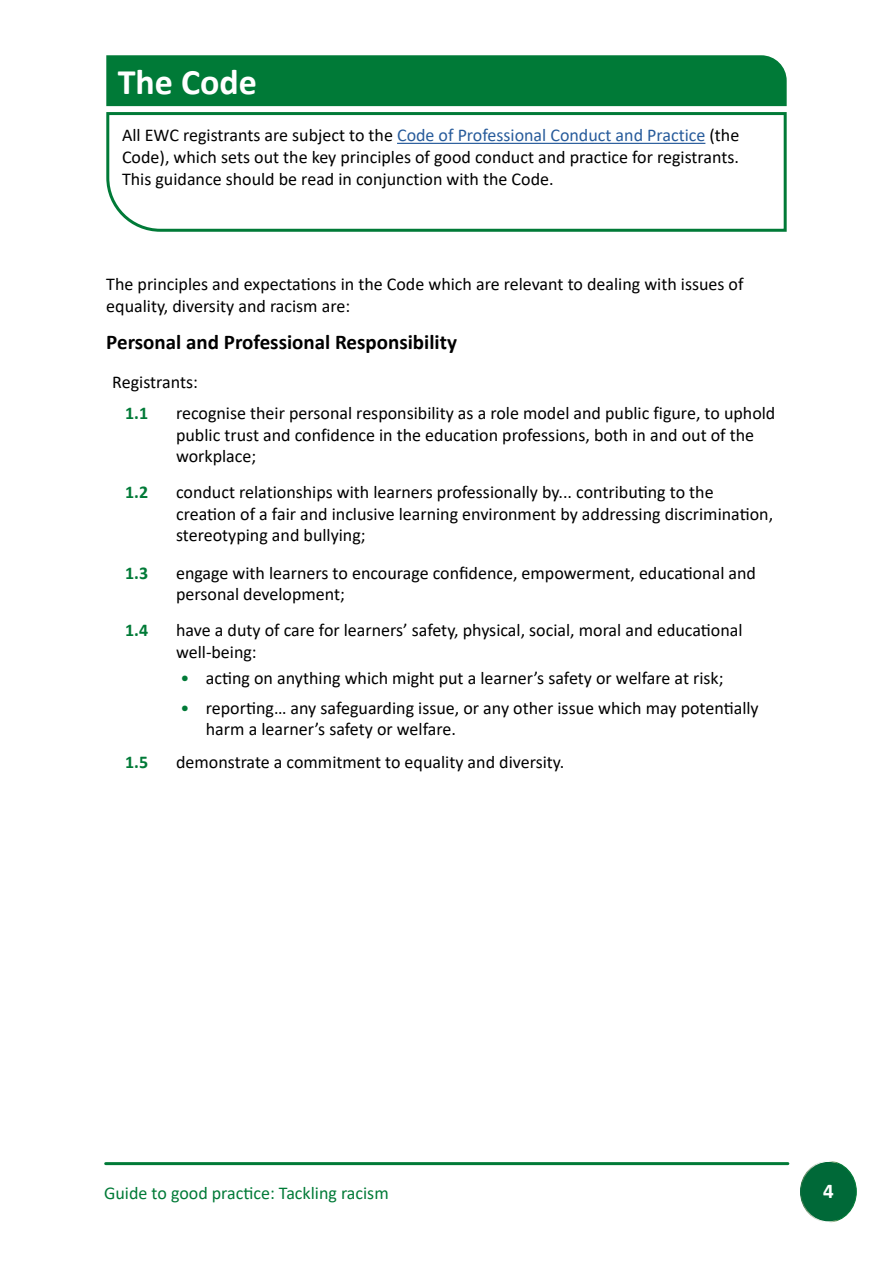
<style>
.page{position:relative;width:893px;height:1263px;background:#fff}
.page>*{position:absolute;margin:0;border:0;box-sizing:border-box;transform-origin:0 0}
.Heading_2{font:700 36px "Calibri";color:#fff}
.Paragraph_1{font:700 21px "Calibri";color:#000}
.t1{font:700 21px "Calibri";color:#fff}
.Paragraph_1-2{font:18px/21.6px "Calibri";color:#000}
.t2{font:18px "Calibri";color:#007a37}
.t3{font:700 18px "Calibri";color:#007a37}
.Heading_1{font:18px "Calibri";color:#000}
.s1{color:#275b9b}
.s2{color:#007a37}
</style>
<div class="page">
<div style="left:801px;top:1161px;width:55px;height:61px;background:#006938;border-radius:50%"></div>
<div style="left:800px;top:1161px;width:57px;height:61px;border:1px solid #fff;border-radius:50%"></div>
<hr style="left:106px;top:1162px;width:682px;height:3px;background:#017a37">
<svg style="left:106px;top:112px;width:681px;height:120px"></svg>
<div style="left:106px;top:55px;width:681px;height:52px;background:#007a37"></div>
<h2 class="Heading_2" style="left:118px;top:56px;width:141px">The Code</h2>
<p class="Paragraph_1-2" style="left:122px;top:124px;width:619px;text-align:justify">All EWC registrants are subject to the <span class="s1">Code of Professional Conduct and Practice</span> (the Code), which sets out the key principles of good conduct and practice for registrants.<br>This guidance should be read in conjunction with the Code.</p>
<p class="Paragraph_1-2" style="left:106px;top:273px;width:639px">The principles and expectations in the Code which are relevant to dealing with issues of equality, diversity and racism are:</p>
<p class="Paragraph_1" style="left:106px;top:328px;width:352px">Personal and Professional Responsibility</p>
<p class="Heading_1" style="left:112px;top:369px;width:87px">Registrants:</p>
<p class="t3" style="left:125px;top:401px;width:25px">1.1</p>
<p class="Paragraph_1-2" style="left:176px;top:402px;width:601px">recognise their personal responsibility as a role model and public figure, to uphold public trust and confidence in the education professions, both in and out of the workplace;</p>
<p class="t3" style="left:125px;top:479px;width:25px">1.2</p>
<p class="Paragraph_1-2" style="left:176px;top:481px;width:599px">conduct relationships with learners professionally by... contributing to the creation of a fair and inclusive learning environment by addressing discrimination, stereotyping and bullying;</p>
<p class="t3" style="left:125px;top:560px;width:25px">1.3</p>
<p class="Paragraph_1-2" style="left:176px;top:561px;width:581px">engage with learners to encourage confidence, empowerment, educational and personal development;</p>
<p class="t3" style="left:125px;top:617px;width:25px">1.4</p>
<p class="Paragraph_1-2" style="left:176px;top:619px;width:568px">have a duty of care for learners’ safety, physical, social, moral and educational well-being:</p>
<p class="Paragraph_1-2" style="left:180px;top:666px;width:545px"><span class="s2">•</span> acting on anything which might put a learner’s safety or welfare at risk;</p>
<p class="Paragraph_1-2" style="left:206px;top:696px;width:554px;text-indent:-26px"><span class="s2">•</span> reporting… any safeguarding issue, or any other issue which may potentially harm a learner’s safety or welfare.</p>
<p class="t3" style="left:125px;top:749px;width:25px">1.5</p>
<p class="Paragraph_1-2" style="left:176px;top:751px;width:390px">demonstrate a commitment to equality and diversity.</p>
<p class="t2" style="left:104px;top:1181px;width:286px">Guide to good practice: Tackling racism</p>
<p class="t1" style="left:823px;top:1177px;width:12px">4</p>
</div>
